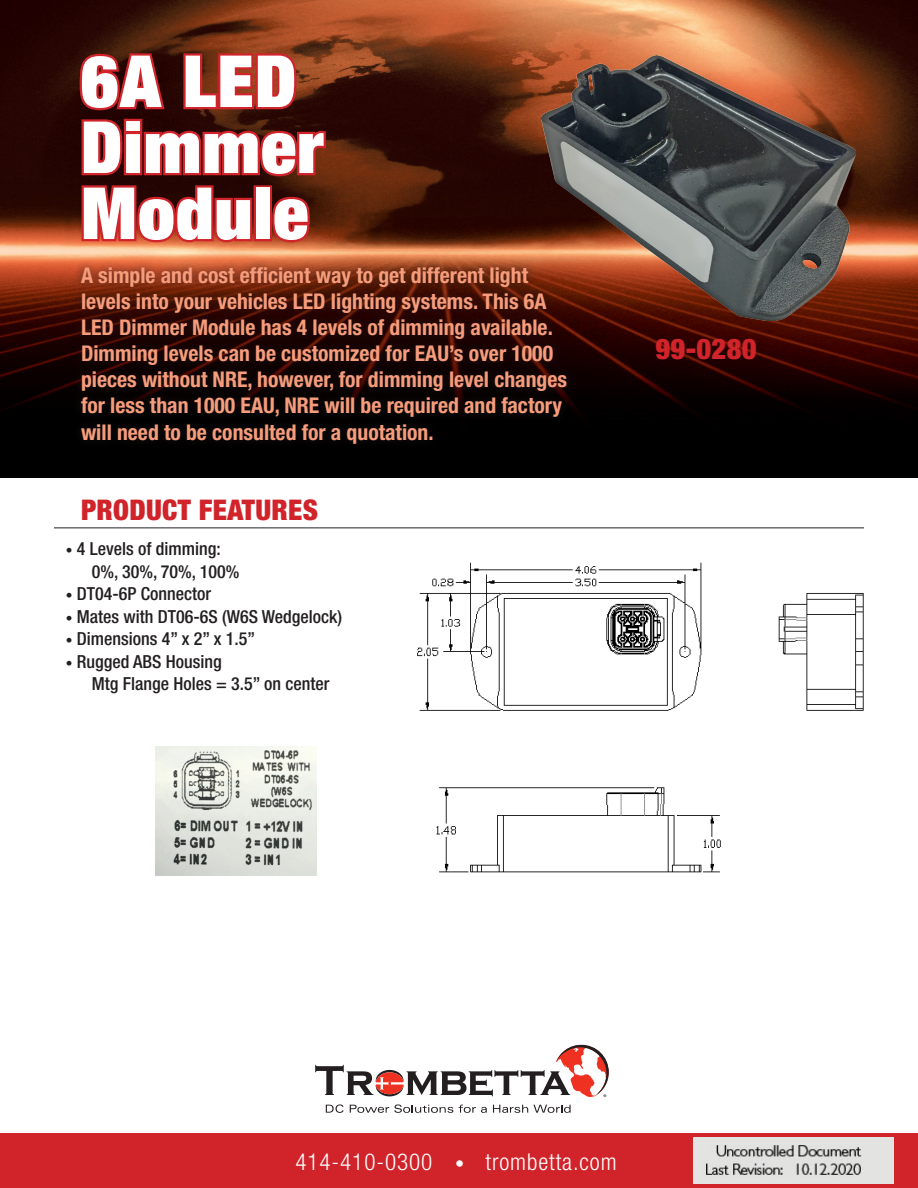
<style>
.page{position:relative;width:918px;height:1188px;background:#fff}
.page>*{position:absolute;margin:0;border:0;box-sizing:border-box;transform-origin:0 0}
.t1{font:900 condensed 72px/66px "Helvetica Neue LT Std";letter-spacing:.02em;color:#fff}
.t2{font:900 condensed 28.5px "Helvetica Neue LT Std";letter-spacing:.01em;color:#d1232a}
.t3{font:300 condensed 23.25px "Helvetica Neue LT Std";letter-spacing:.04em;color:#fff}
.t4{font:700 condensed 21.75px/26.1px "Helvetica Neue LT Std";color:#f69c7b}
.t5{font:500 condensed 18px/22.5px "Helvetica Neue LT Std";color:#231f20}
.s1{font-size:13.5px}
.s2{font-weight:400;font-size:18.3px}
</style>
<div class="page">
<img style="left:0;top:0;width:918px;height:477px">
<div style="left:0;top:1134px;width:918px;height:54px;background:#d1232a"></div>
<svg style="left:326px;top:1104px;width:18px;height:9px"></svg>
<svg style="left:350px;top:1104px;width:103px;height:9px"></svg>
<svg style="left:459px;top:1105px;width:28px;height:8px"></svg>
<svg style="left:493px;top:1105px;width:78px;height:8px"></svg>
<svg style="left:315px;top:1045px;width:294px;height:52px"></svg>
<div style="left:72px;top:258px;width:504px;height:195px;background:#231f20;opacity:.75"></div>
<svg style="left:77px;top:51px;width:251px;height:194px;background:#761c15"></svg>
<hr style="left:54px;top:528px;width:810px;height:1px;background:#231f20">
<img style="left:542px;top:56px;width:314px;height:265px">
<img style="left:155px;top:746px;width:161px;height:129px">
<img style="left:417px;top:562px;width:447px;height:311px">
<img style="left:693px;top:1138px;width:201px;height:46px">
<h1 class="t1" style="left:81px;top:47px;width:244px">6A LED<br>Dimmer<br>Module</h1>
<p class="t4" style="left:81px;top:262px;width:488px">A simple and cost efficient way to get different light levels into your vehicles LED lighting systems. This 6A LED Dimmer Module has 4 levels of dimming available.<br>Dimming levels can be customized for EAU’s over 1000 pieces without NRE, however, for dimming level changes for less than 1000 EAU, NRE will be required and factory will need to be consulted for a quotation.</p>
<h2 class="t2" style="left:81px;top:493px;width:239px">PRODUCT FEATURES</h2>
<p class="t5" style="left:92px;top:537px;width:149px;text-indent:-26px"><span class="s1">•</span> 4 Levels of dimming:<br>0%, 30%, 70%, 100%</p>
<p class="t5" style="left:66px;top:582px;width:147px"><span class="s1">•</span> DT04-6P Connector</p>
<p class="t5" style="left:66px;top:605px;width:278px"><span class="s1">•</span> Mates with DT06-6S (W6S Wedgelock)</p>
<p class="t5" style="left:66px;top:627px;width:191px"><span class="s1">•</span> Dimensions 4” x 2” x 1.5”</p>
<p class="t5" style="left:92px;top:650px;width:239px;text-indent:-26px"><span class="s1">•</span> Rugged ABS Housing<br>Mtg Flange Holes = 3.5” on center</p>
<h2 class="t2" style="left:656px;top:332px;width:103px">99-0280</h2>
<p class="t3" style="left:295px;top:1149px;width:323px">414-410-0300 <span class="s2">•</span> trombetta.com</p>
</div>
